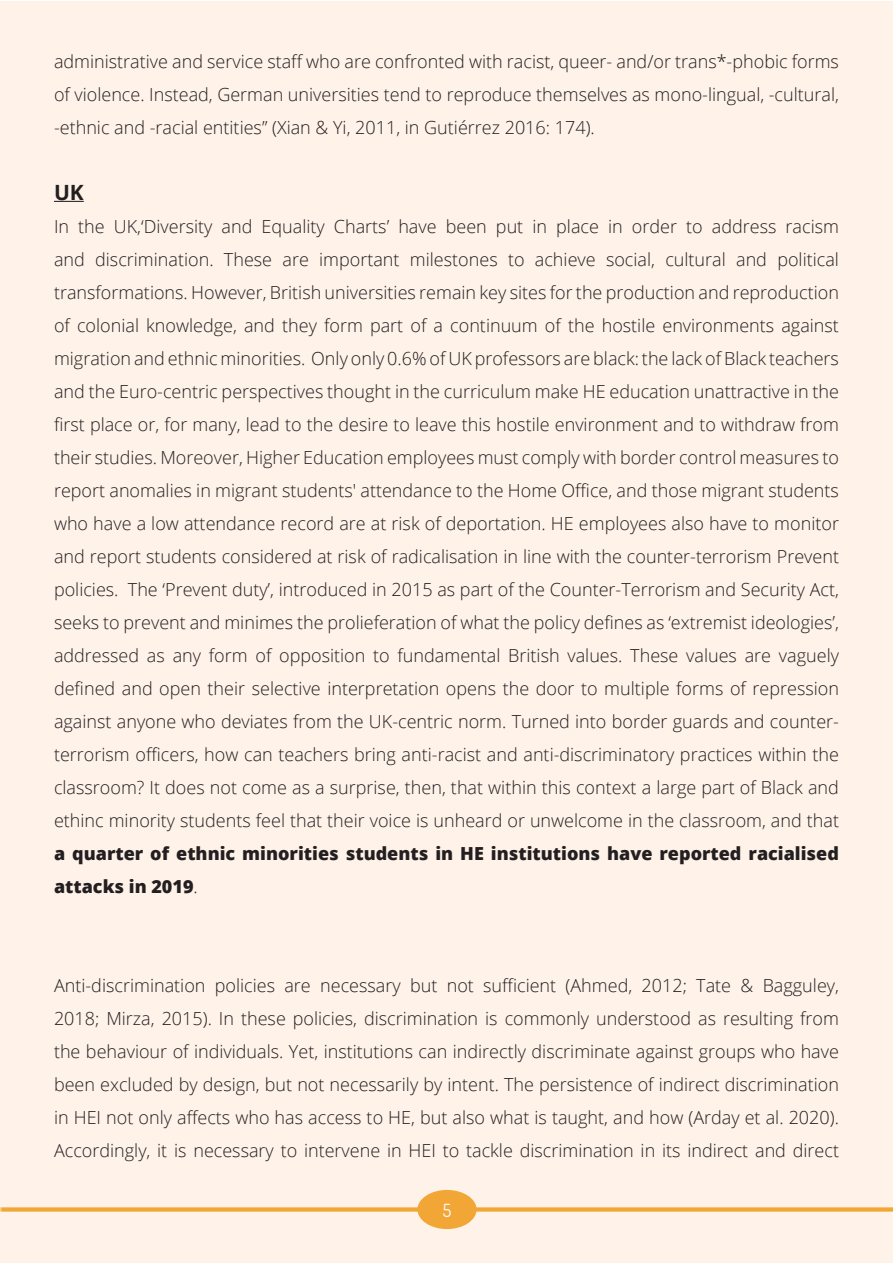
<style>
.page{position:relative;width:893px;height:1263px;background:#fff}
.page>*{position:absolute;margin:0;border:0;box-sizing:border-box;transform-origin:0 0}
.t1{font:700 21px "Open Sans";color:#231f20}
.t2{font:300 18px/33px "Open Sans";color:#231f20;text-align:justify}
.t3{font:800 18px/33px "Open Sans";color:#231f20}
.t4{font:18px "Aka Acid Dosis";color:#fff}
.s1{font-weight:300}
</style>
<div class="page">
<hr style="left:0;top:1px;width:1px;height:1262px;background:#fef2e9">
<div style="left:1px;top:1px;width:892px;height:1262px;background:#fef2e9"></div>
<svg style="left:1px;top:1207px;width:892px;height:4px;fill:#f1a735"></svg>
<div style="left:417px;top:1190px;width:60px;height:39px;background:#f1a635;border-radius:50%"></div>
<hr style="left:54px;top:201px;width:30px;height:1px;background:#231f20">
<p class="t2" style="left:54px;top:44px;width:786px">administrative and service staff who are confronted with racist, queer- and/or trans*-phobic forms of violence. Instead, German universities tend to reproduce themselves as mono-lingual, -cultural, -ethnic and -racial entities” (Xian &amp; Yi, 2011, in Gutiérrez 2016: 174).</p>
<p class="t1" style="left:54px;top:177px;width:31px">UK</p>
<p class="t2" style="left:54px;top:209px;width:786px">In the UK,‘Diversity and Equality Charts’ have been put in place in order to address racism and discrimination. These are important milestones to achieve social, cultural and political transformations. However, British universities remain key sites for the production and reproduction of colonial knowledge, and they form part of a continuum of the hostile environments against migration and ethnic minorities. Only only 0.6% of UK professors are black: the lack of Black teachers and the Euro-centric perspectives thought in the curriculum make HE education unattractive in the first place or, for many, lead to the desire to leave this hostile environment and to withdraw from their studies. Moreover, Higher Education employees must comply with border control measures to report anomalies in migrant students' attendance to the Home Office, and those migrant students who have a low attendance record are at risk of deportation. HE employees also have to monitor and report students considered at risk of radicalisation in line with the counter-terrorism Prevent policies. The ‘Prevent duty’, introduced in 2015 as part of the Counter-Terrorism and Security Act, seeks to prevent and minimes the prolieferation of what the policy defines as ‘extremist ideologies’, addressed as any form of opposition to fundamental British values. These values are vaguely defined and open their selective interpretation opens the door to multiple forms of repression against anyone who deviates from the UK-centric norm. Turned into border guards and counter&shy;terrorism officers, how can teachers bring anti-racist and anti-discriminatory practices within the classroom? It does not come as a surprise, then, that within this context a large part of Black and ethinc minority students feel that their voice is unheard or unwelcome in the classroom, and that</p>
<p class="t3" style="left:54px;top:836px;width:786px">a quarter of ethnic minorities students in HE institutions have reported racialised attacks in 2019<span class="s1">.</span></p>
<p class="t2" style="left:54px;top:968px;width:786px">Anti-discrimination policies are necessary but not sufficient (Ahmed, 2012; Tate &amp; Bagguley, 2018; Mirza, 2015). In these policies, discrimination is commonly understood as resulting from the behaviour of individuals. Yet, institutions can indirectly discriminate against groups who have been excluded by design, but not necessarily by intent. The persistence of indirect discrimination in HEI not only affects who has access to HE, but also what is taught, and how (Arday et al. 2020).<br>Accordingly, it is necessary to intervene in HEI to tackle discrimination in its indirect and direct</p>
<p class="t4" style="left:443px;top:1198px;width:10px">5</p>
</div>
